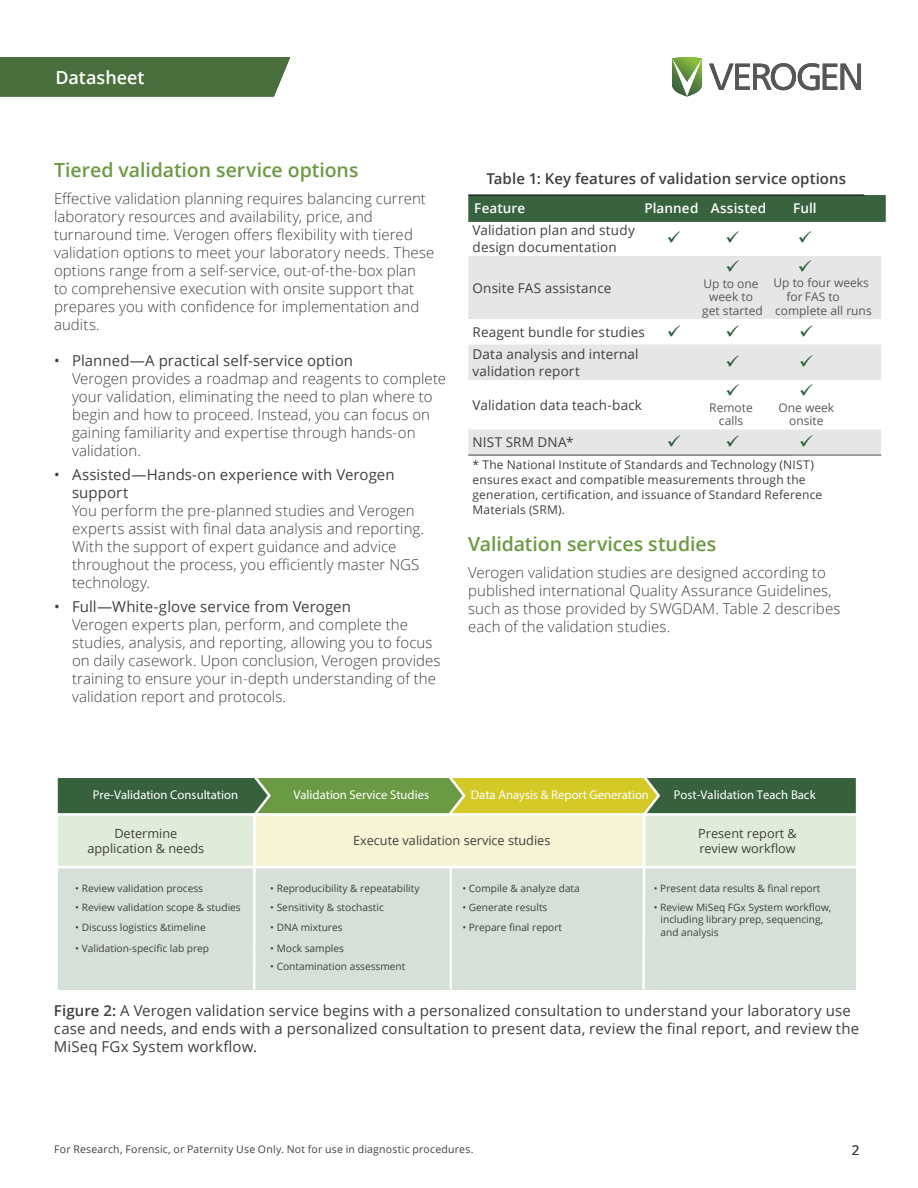
<style>
.page{position:relative;width:918px;height:1188px;background:#fff}
.page>*{position:absolute;margin:0;border:0;box-sizing:border-box;transform-origin:0 0}
.section-heading-1{font:600 19.5px "Open Sans";letter-spacing:-.005em;color:#6b9a43}
.document-type-headin{font:600 18px "Open Sans";color:#fff}
.body-copy{font:300 15px/18px "Open Sans";letter-spacing:.005em;color:#3e403e}
.figure-caption{font:15px/18px "Open Sans";letter-spacing:.005em;color:#3e403e}
.table-title{font:600 15px "Open Sans";letter-spacing:.005em;color:#3e403e}
.table-body-copy{font:13.5px/16.5px "Open Sans";letter-spacing:.01em;color:#3e403e}
.table-heading-white{font:600 13.5px "Open Sans";letter-spacing:.01em;color:#fff}
.t1{font:600 12.75px "Open Sans";color:#fff}
.t2{font:12.75px/15.1px "Open Sans";color:#3e403d;text-align:center}
.table-footer-copy{font:12px/15px "Open Sans";letter-spacing:.015em;color:#3e403e}
.Body_Row_Center_Al{font:12px/13.5px "Open Sans";color:#57585a;text-align:center}
.Body_Row_Center_Al-2{font:12px "Open Sans";color:#57585a}
.t3{font:10.5px "Open Sans";letter-spacing:.02em;color:#3e403e}
.t4{font:10.2px/12.1px "Open Sans";color:#3e403d}
.s1{font-weight:400}
.s2{font-style:inherit}
.s3{font-weight:600}
</style>
<div class="page">
<svg style="left:709px;top:63px;width:152px;height:27px"></svg>
<svg style="left:672px;top:57px;width:30px;height:39px"></svg>
<div style="left:0;top:57px;width:290px;height:40px;background:#4a6f3c"></div>
<div style="left:468px;top:195px;width:418px;height:27px;background:#39623e"></div>
<svg style="left:468px;top:256px;width:413px;height:199px;fill:#e5e6e5"></svg>
<hr style="left:468px;top:195px;width:184px;height:1px;background:#000">
<hr style="left:652px;top:195px;width:71px;height:1px;background:#000">
<hr style="left:723px;top:195px;width:70px;height:1px;background:#000">
<hr style="left:793px;top:195px;width:71px;height:1px;background:#000">
<hr style="left:468px;top:455px;width:184px;height:1px;background:#3e403e">
<hr style="left:652px;top:455px;width:71px;height:1px;background:#3e403e">
<hr style="left:723px;top:455px;width:70px;height:1px;background:#3e403e">
<hr style="left:794px;top:455px;width:87px;height:1px;background:#3e403e">
<div style="left:449px;top:867px;width:195px;height:123px;background:#d7e0d8"></div>
<div style="left:644px;top:867px;width:212px;height:123px;background:#d7e0d8"></div>
<div style="left:254px;top:867px;width:197px;height:123px;background:#d7e0d8"></div>
<div style="left:58px;top:867px;width:196px;height:123px;background:#d7e0d8"></div>
<div style="left:254px;top:813px;width:390px;height:54px;background:#f6f4d4"></div>
<div style="left:58px;top:813px;width:196px;height:54px;background:#e1ebda"></div>
<div style="left:644px;top:813px;width:212px;height:54px;background:#e1ebda"></div>
<svg style="left:57px;top:778px;width:799px;height:38px;background:#76924a"></svg>
<hr style="left:253px;top:813px;width:3px;height:177px;background:#fff">
<hr style="left:449px;top:867px;width:3px;height:123px;background:#fff">
<svg style="left:641px;top:865px;width:6px;height:125px"></svg>
<hr style="left:643px;top:813px;width:2px;height:54px;background:#fff">
<hr style="left:58px;top:866px;width:798px;height:2px;background:#fff">
<svg style="left:727px;top:260px;width:12px;height:12px"></svg>
<svg style="left:799px;top:260px;width:12px;height:12px"></svg>
<svg style="left:668px;top:325px;width:12px;height:12px"></svg>
<svg style="left:727px;top:325px;width:12px;height:12px"></svg>
<svg style="left:801px;top:325px;width:12px;height:12px"></svg>
<svg style="left:727px;top:355px;width:12px;height:12px"></svg>
<svg style="left:801px;top:355px;width:12px;height:12px"></svg>
<svg style="left:727px;top:384px;width:12px;height:12px"></svg>
<svg style="left:801px;top:384px;width:12px;height:12px"></svg>
<svg style="left:668px;top:435px;width:12px;height:12px"></svg>
<svg style="left:727px;top:435px;width:12px;height:12px"></svg>
<svg style="left:801px;top:435px;width:12px;height:12px"></svg>
<p class="document-type-headin" style="left:56px;top:65px;width:91px">Datasheet</p>
<p class="document-type-headin" style="left:56px;top:65px;width:148px">[Document Type]</p>
<p class="section-heading-1" style="left:54px;top:156px;width:306px">Tiered validation service options</p>
<p class="body-copy" style="left:54px;top:189px;width:382px">Effective validation planning requires balancing current laboratory resources and availability, price, and turnaround time. Verogen offers flexibility with tiered validation options to meet your laboratory needs. These options range from a self-service, out-of-the-box plan<br>to comprehensive execution with onsite support that prepares you with confidence for implementation and audits.</p>
<p class="body-copy" style="left:72px;top:351px;width:376px;text-indent:-18px"><span class="s1">• Planned—A practical self-service option<br></span>Verogen provides a roadmap and reagents to complete your validation, eliminating the need to plan where to begin and how to proceed. Instead, you can focus on gaining familiarity and expertise through hands-on validation.</p>
<p class="body-copy" style="left:72px;top:465px;width:354px;text-indent:-18px"><span class="s1">• Assisted—Hands-on experience with Verogen support<br></span>You perform the pre-planned studies and Verogen experts assist with final data analysis and reporting.<br>With the support of expert guidance and advice throughout the process, you efficiently master NGS technology.</p>
<p class="body-copy" style="left:72px;top:597px;width:370px;text-indent:-18px"><span class="s1">• Full—White-glove service from Verogen<br></span>Verogen experts plan, perform, and complete the studies, analysis, and reporting, allowing you to focus on daily casework. Upon conclusion, Verogen provides training to ensure your in-depth understanding of the validation report and protocols.</p>
<p class="table-title" style="left:486px;top:169px;width:361px">Table 1: Key features of validation service options</p>
<p class="table-heading-white" style="left:474px;top:199px;width:53px">Feature</p>
<p class="table-heading-white" style="left:644px;top:199px;width:56px">Planned</p>
<p class="table-heading-white" style="left:711px;top:199px;width:57px">Assisted</p>
<p class="table-heading-white" style="left:793px;top:199px;width:25px">Full</p>
<p class="table-body-copy" style="left:473px;top:222px;width:164px">Validation plan and study design documentation</p>
<p class="table-body-copy" style="left:473px;top:279px;width:140px">Onsite FAS assistance</p>
<p class="Body_Row_Center_Al" style="left:702px;top:276px;width:62px">Up to one week to get started</p>
<p class="Body_Row_Center_Al" style="left:774px;top:276px;width:97px">Up to four <span class="s2">weeks</span></p>
<p class="Body_Row_Center_Al-2" style="left:787px;top:288px;width:55px">for FAS to</p>
<p class="Body_Row_Center_Al-2" style="left:775px;top:302px;width:98px">complete all runs</p>
<p class="table-body-copy" style="left:473px;top:323px;width:174px">Reagent bundle for studies</p>
<p class="table-body-copy" style="left:473px;top:346px;width:168px">Data analysis and internal validation report</p>
<p class="table-body-copy" style="left:473px;top:396px;width:171px">Validation data teach-back</p>
<p class="Body_Row_Center_Al" style="left:709px;top:400px;width:45px">Remote calls</p>
<p class="Body_Row_Center_Al" style="left:779px;top:400px;width:57px">One week onsite</p>
<p class="table-body-copy" style="left:473px;top:434px;width:102px">NIST SRM DNA*</p>
<p class="table-footer-copy" style="left:473px;top:456px;width:351px">* The National Institute of Standards and Technology (NIST) ensures exact and compatible measurements through the generation, certification, and issuance of Standard Reference Materials (SRM).</p>
<p class="section-heading-1" style="left:468px;top:530px;width:249px">Validation services studies</p>
<p class="body-copy" style="left:468px;top:563px;width:374px">Verogen validation studies are designed according to published international Quality Assurance Guidelines, such as those provided by SWGDAM. Table 2 describes each of the validation studies.</p>
<p class="t1" style="left:93px;top:787px;width:147px">Pre-Validation Consultation</p>
<p class="t1" style="left:293px;top:787px;width:137px">Validation Service Studies</p>
<p class="t1" style="left:471px;top:787px;width:180px">Data Anaysis &amp; Report Generation</p>
<p class="t1" style="left:674px;top:787px;width:143px">Post-Validation Teach Back</p>
<p class="t2" style="left:87px;top:825px;width:118px">Determine application &amp; needs</p>
<p class="t2" style="left:698px;top:825px;width:100px;text-align:left">Present report &amp; review workflow</p>
<p class="t2" style="left:353px;top:833px;width:199px">Execute validation service studies</p>
<p class="t4" style="left:75px;top:881px;width:129px">• Review validation process</p>
<p class="t4" style="left:75px;top:901px;width:167px">• Review validation scope &amp; studies</p>
<p class="t4" style="left:75px;top:921px;width:132px">• Discuss logistics &amp;timeline</p>
<p class="t4" style="left:75px;top:941px;width:135px">• Validation-specific lab prep</p>
<p class="t4" style="left:270px;top:881px;width:151px">• Reproducibility &amp; repeatability</p>
<p class="t4" style="left:270px;top:901px;width:115px">• Sensitivity &amp; stochastic</p>
<p class="t4" style="left:270px;top:921px;width:74px">• DNA mixtures</p>
<p class="t4" style="left:270px;top:941px;width:75px">• Mock samples</p>
<p class="t4" style="left:270px;top:960px;width:137px">• Contamination assessment</p>
<p class="t4" style="left:462px;top:881px;width:119px">• Compile &amp; analyze data</p>
<p class="t4" style="left:462px;top:901px;width:87px">• Generate results</p>
<p class="t4" style="left:462px;top:921px;width:101px">• Prepare final report</p>
<p class="t4" style="left:654px;top:881px;width:168px">• Present data results &amp; final report</p>
<p class="t4" style="left:661px;top:901px;width:172px;text-indent:-7px">• Review MiSeq FGx System workflow, including library prep, sequencing, and analysis</p>
<p class="figure-caption" style="left:54px;top:1002px;width:807px"><span class="s3">Figure 2:</span> A Verogen validation service begins with a personalized consultation to understand your laboratory use case and needs, and ends with a personalized consultation to present data, review the final report, and review the<br>MiSeq FGx System workflow.</p>
<p class="t3" style="left:54px;top:1142px;width:421px">For Research, Forensic, or Paternity Use Only. Not for use in diagnostic procedures.</p>
<p class="table-body-copy" style="left:852px;top:1142px;width:9px">2</p>
</div>
